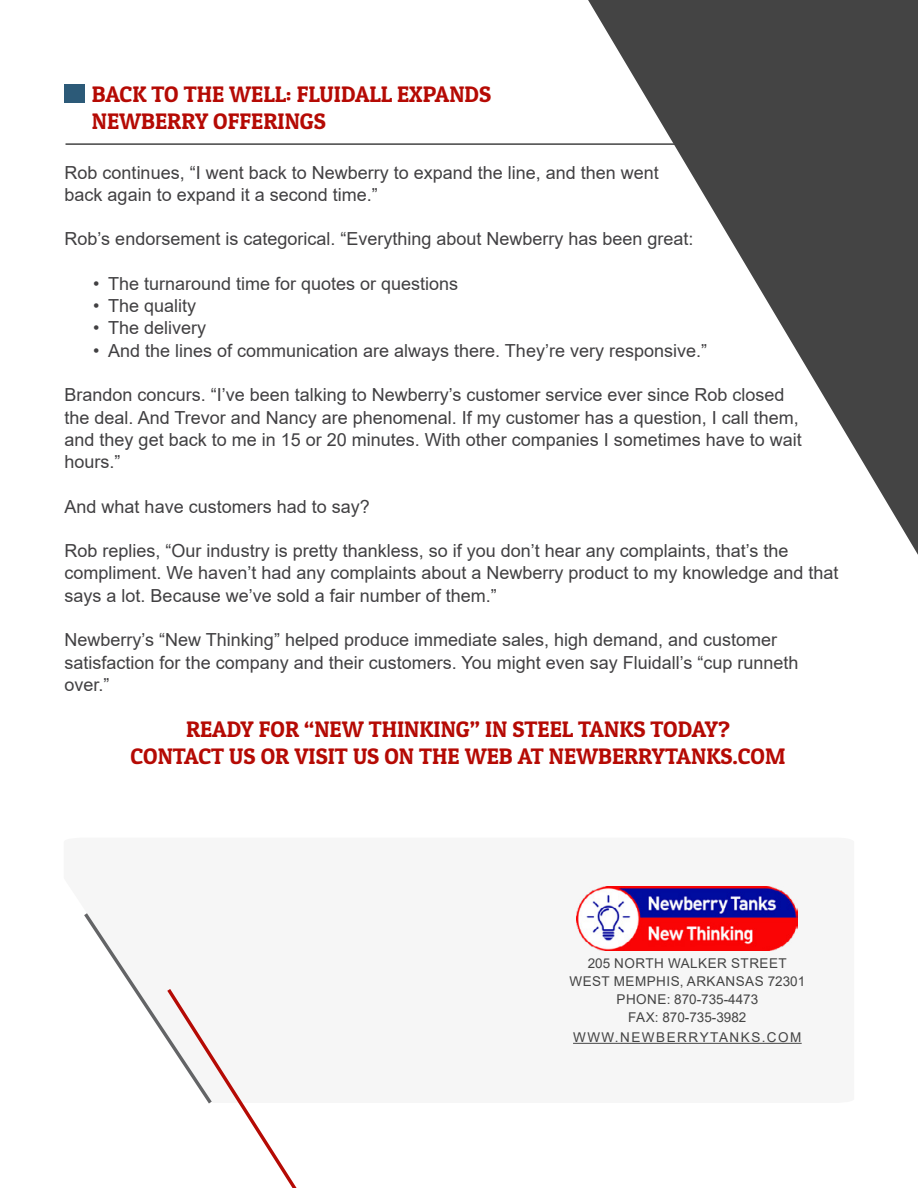
<style>
.page{position:relative;width:918px;height:1188px;background:#fff}
.page>*{position:absolute;margin:0;border:0;box-sizing:border-box;transform-origin:0 0}
.t1{font:22.5px/27px "Patua One";color:#b50a04}
.t2{font:18px/22.2px "Arial";color:#414042}
.t3{font:13.5px/18px "Arial";letter-spacing:.035em;color:#444;text-align:center}
.t4{font:13.5px "Arial";letter-spacing:.115em;color:#444}
</style>
<div class="page">
<svg style="left:84px;top:913px;width:213px;height:275px"></svg>
<svg style="left:588px;top:0;width:330px;height:555px"></svg>
<hr style="left:573px;top:1043px;width:229px;height:1px;background:#444">
<img style="left:577px;top:887px;width:221px;height:64px">
<hr style="left:66px;top:143px;width:770px;height:2px;background:#444">
<div style="left:64px;top:84px;width:21px;height:19px;background:#2c5a78"></div>
<p class="t1" style="left:92px;top:80px;width:401px">BACK TO THE WELL: FLUIDALL EXPANDS<br>NEWBERRY OFFERINGS</p>
<p class="t2" style="left:65px;top:161px;width:596px">Rob continues, “I went back to Newberry to expand the line, and then went back again to expand it a second time.”</p>
<p class="t2" style="left:65px;top:228px;width:630px">Rob’s endorsement is categorical. “Everything about Newberry has been great:</p>
<p class="t2" style="left:93px;top:272px;width:367px">• The turnaround time for quotes or questions</p>
<p class="t2" style="left:93px;top:295px;width:105px">• The quality</p>
<p class="t2" style="left:93px;top:317px;width:115px">• The delivery</p>
<p class="t2" style="left:93px;top:339px;width:615px">• And the lines of communication are always there. They’re very responsive.”</p>
<p class="t2" style="left:65px;top:384px;width:739px">Brandon concurs. “I’ve been talking to Newberry’s customer service ever since Rob closed the deal. And Trevor and Nancy are phenomenal. If my customer has a question, I call them, and they get back to me in 15 or 20 minutes. With other companies I sometimes have to wait hours.”</p>
<p class="t2" style="left:65px;top:495px;width:307px">And what have customers had to say?</p>
<p class="t2" style="left:65px;top:540px;width:776px">Rob replies, “Our industry is pretty thankless, so if you don’t hear any complaints, that’s the compliment. We haven’t had any complaints about a Newberry product to my knowledge and that says a lot. Because we’ve sold a fair number of them.”</p>
<p class="t2" style="left:65px;top:629px;width:736px">Newberry’s “New Thinking” helped produce immediate sales, high demand, and customer satisfaction for the company and their customers. You might even say Fluidall’s “cup runneth over.”</p>
<p class="t1" style="left:131px;top:715px;width:656px;text-align:center">READY FOR “NEW THINKING” IN STEEL TANKS TODAY?<br>CONTACT US OR VISIT US ON THE WEB AT NEWBERRYTANKS.COM</p>
<p class="t3" style="left:569px;top:954px;width:237px">205 NORTH WALKER STREET<br>WEST MEMPHIS, ARKANSAS 72301<br>PHONE: 870-735-4473<br>FAX: 870-735-3982</p>
<p class="t4" style="left:573px;top:1028px;width:230px">WWW.NEWBERRYTANKS.COM</p>
</div>
